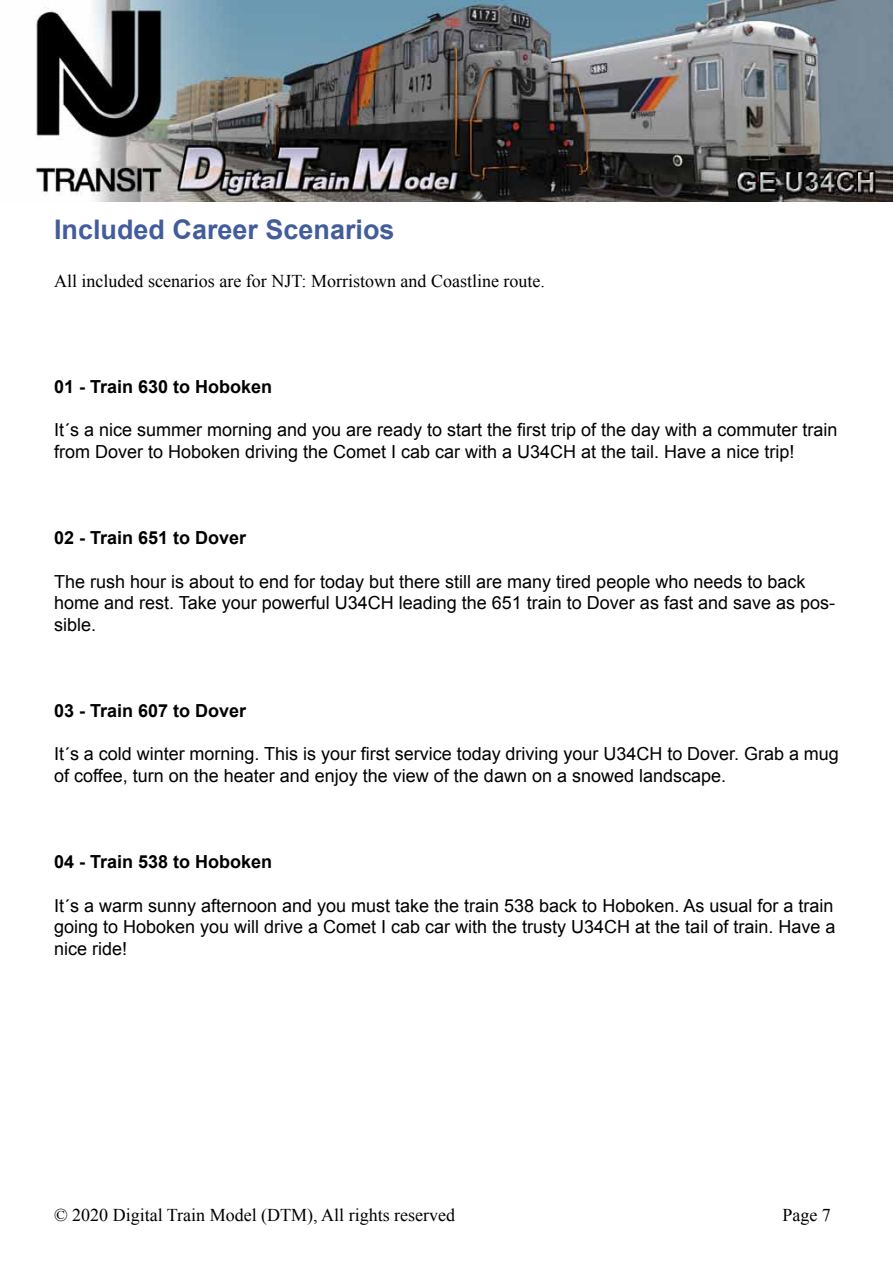
<style>
.page{position:relative;width:893px;height:1263px;background:#fff}
.page>*{position:absolute;margin:0;border:0;box-sizing:border-box;transform-origin:0 0}
.t1{font:700 27px "Arial";color:#435d9c}
.t2{font:18px/21.6px "Arial";color:#000}
.t3{font:18px "Times New Roman";color:#000}
.t4{font:700 18px "Arial";color:#000}
</style>
<div class="page">
<img style="left:35px;top:0;width:858px;height:201px">
<h1 class="t1" style="left:54px;top:211px;width:342px">Included Career Scenarios</h1>
<p class="t3" style="left:54px;top:269px;width:493px">All included scenarios are for NJT: Morristown and Coastline route.</p>
<p class="t4" style="left:54px;top:375px;width:220px">01 - Train 630 to Hoboken</p>
<p class="t2" style="left:54px;top:419px;width:785px">It´s a nice summer morning and you are ready to start the first trip of the day with a commuter train from Dover to Hoboken driving the Comet I cab car with a U34CH at the tail. Have a nice trip!</p>
<p class="t4" style="left:54px;top:526px;width:194px">02 - Train 651 to Dover</p>
<p class="t2" style="left:54px;top:571px;width:783px">The rush hour is about to end for today but there still are many tired people who needs to back home and rest. Take your powerful U34CH leading the 651 train to Dover as fast and save as pos&shy;sible.</p>
<p class="t4" style="left:54px;top:699px;width:194px">03 - Train 607 to Dover</p>
<p class="t2" style="left:54px;top:743px;width:786px">It´s a cold winter morning. This is your first service today driving your U34CH to Dover. Grab a mug of coffee, turn on the heater and enjoy the view of the dawn on a snowed landscape.</p>
<p class="t4" style="left:54px;top:850px;width:220px">04 - Train 538 to Hoboken</p>
<p class="t2" style="left:54px;top:895px;width:783px;text-align:justify">It´s a warm sunny afternoon and you must take the train 538 back to Hoboken. As usual for a train going to Hoboken you will drive a Comet I cab car with the trusty U34CH at the tail of train. Have a nice ride!</p>
<p class="t3" style="left:54px;top:1203px;width:403px">© 2020 Digital Train Model (DTM), All rights reserved</p>
<p class="t3" style="left:782px;top:1203px;width:50px">Page 7</p>
</div>
